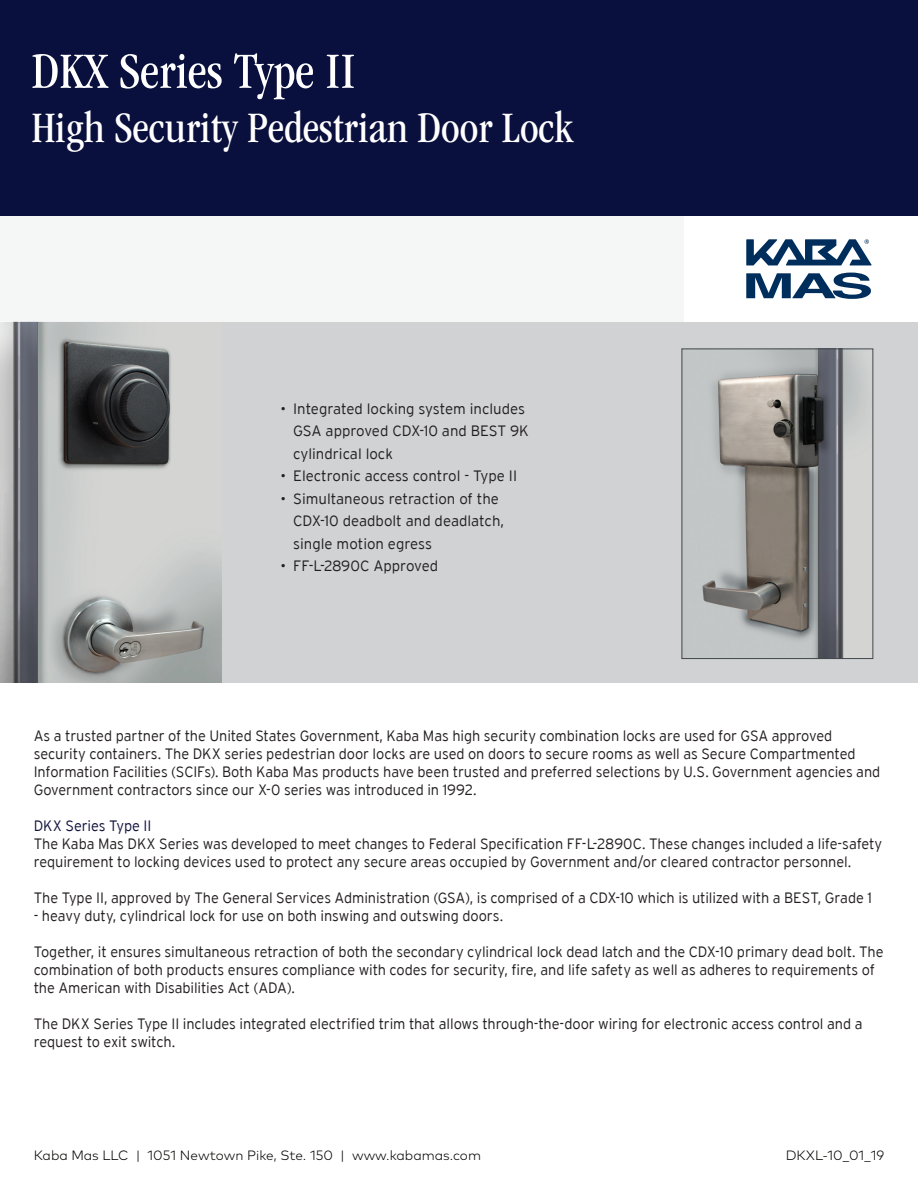
<style>
.page{position:relative;width:918px;height:1188px;background:#fff}
.page>*{position:absolute;margin:0;border:0;box-sizing:border-box;transform-origin:0 0}
.Subtitle_20pt_24pt{font:condensed 52.5px "ITC Garamond Std";color:#fff}
.Subtitle_20pt_24pt-2{font:condensed 45px "ITC Garamond Std";color:#fff}
.Lead_9pt_12pt{font:300 15px/18px "Interstate";letter-spacing:-.01em;color:#231f20}
.Body_Text_9pt_12pt{font:300 15px/22.5px "Interstate";letter-spacing:-.005em;color:#231f20}
.Lead_9pt_12pt-2{font:300 15px "Interstate";letter-spacing:-.005em;color:#0f123d}
.Body_Text_9pt_12pt-2{font:300 13.5px "Mark Pro";color:#040503}
</style>
<div class="page">
<div style="left:0;top:212px;width:918px;height:471px;background:#d1d2d4"></div>
<img style="left:0;top:322px;width:222px;height:360px">
<div style="left:0;top:215px;width:918px;height:107px;background:#f5f6f6"></div>
<div style="left:684px;top:215px;width:234px;height:107px;background:#fff"></div>
<svg style="left:746px;top:273px;width:125px;height:26px"></svg>
<svg style="left:746px;top:239px;width:126px;height:26px"></svg>
<img style="left:683px;top:350px;width:182px;height:307px">
<div style="left:681px;top:348px;width:192px;height:311px;border:1px solid #41494e"></div>
<div style="left:0;top:0;width:918px;height:216px;background:#0a103d"></div>
<p class="Subtitle_20pt_24pt" style="left:32px;top:42px;width:325px">DKX Series Type II</p>
<p class="Subtitle_20pt_24pt-2" style="left:32px;top:103px;width:543px">High Security Pedestrian Door Lock</p>
<p class="Body_Text_9pt_12pt" style="left:293px;top:397px;width:237px;text-indent:-13px">• Integrated locking system includes<br>GSA approved CDX-10 and BEST 9K cylindrical lock</p>
<p class="Body_Text_9pt_12pt" style="left:280px;top:465px;width:238px">• Electronic access control - Type II</p>
<p class="Body_Text_9pt_12pt" style="left:293px;top:487px;width:212px;text-indent:-13px">• Simultaneous retraction of the<br>CDX-10 deadbolt and deadlatch, single motion egress</p>
<p class="Body_Text_9pt_12pt" style="left:280px;top:555px;width:159px">• FF-L-2890C Approved</p>
<p class="Body_Text_9pt_12pt" style="left:34px;top:726px;width:848px;line-height:18px">As a trusted partner of the United States Government, Kaba Mas high security combination locks are used for GSA approved security containers. The DKX series pedestrian door locks are used on doors to secure rooms as well as Secure Compartmented Information Facilities (SCIFs). Both Kaba Mas products have been trusted and preferred selections by U.S. Government agencies and Government contractors since our X-0 series was introduced in 1992.</p>
<p class="Lead_9pt_12pt-2" style="left:34px;top:817px;width:119px">DKX Series Type II</p>
<p class="Lead_9pt_12pt" style="left:34px;top:834px;width:850px">The Kaba Mas DKX Series was developed to meet changes to Federal Specification FF-L-2890C. These changes included a life-safety requirement to locking devices used to protect any secure areas occupied by Government and/or cleared contractor personnel.</p>
<p class="Lead_9pt_12pt" style="left:34px;top:888px;width:840px">The Type II, approved by The General Services Administration (GSA), is comprised of a CDX-10 which is utilized with a BEST, Grade 1</p>
<p class="Lead_9pt_12pt" style="left:34px;top:906px;width:471px">- heavy duty, cylindrical lock for use on both inswing and outswing doors.</p>
<p class="Lead_9pt_12pt" style="left:34px;top:942px;width:851px">Together, it ensures simultaneous retraction of both the secondary cylindrical lock dead latch and the CDX-10 primary dead bolt. The combination of both products ensures compliance with codes for security, fire, and life safety as well as adheres to requirements of the American with Disabilities Act (ADA).</p>
<p class="Lead_9pt_12pt" style="left:34px;top:1014px;width:830px">The DKX Series Type II includes integrated electrified trim that allows through-the-door wiring for electronic access control and a request to exit switch.</p>
<p class="Body_Text_9pt_12pt-2" style="left:34px;top:1146px;width:449px">Kaba Mas LLC | 1051 Newtown Pike, Ste. 150 | www.kabamas.com</p>
<p class="Body_Text_9pt_12pt-2" style="left:786px;top:1146px;width:100px">DKXL-10_01_19</p>
</div>
